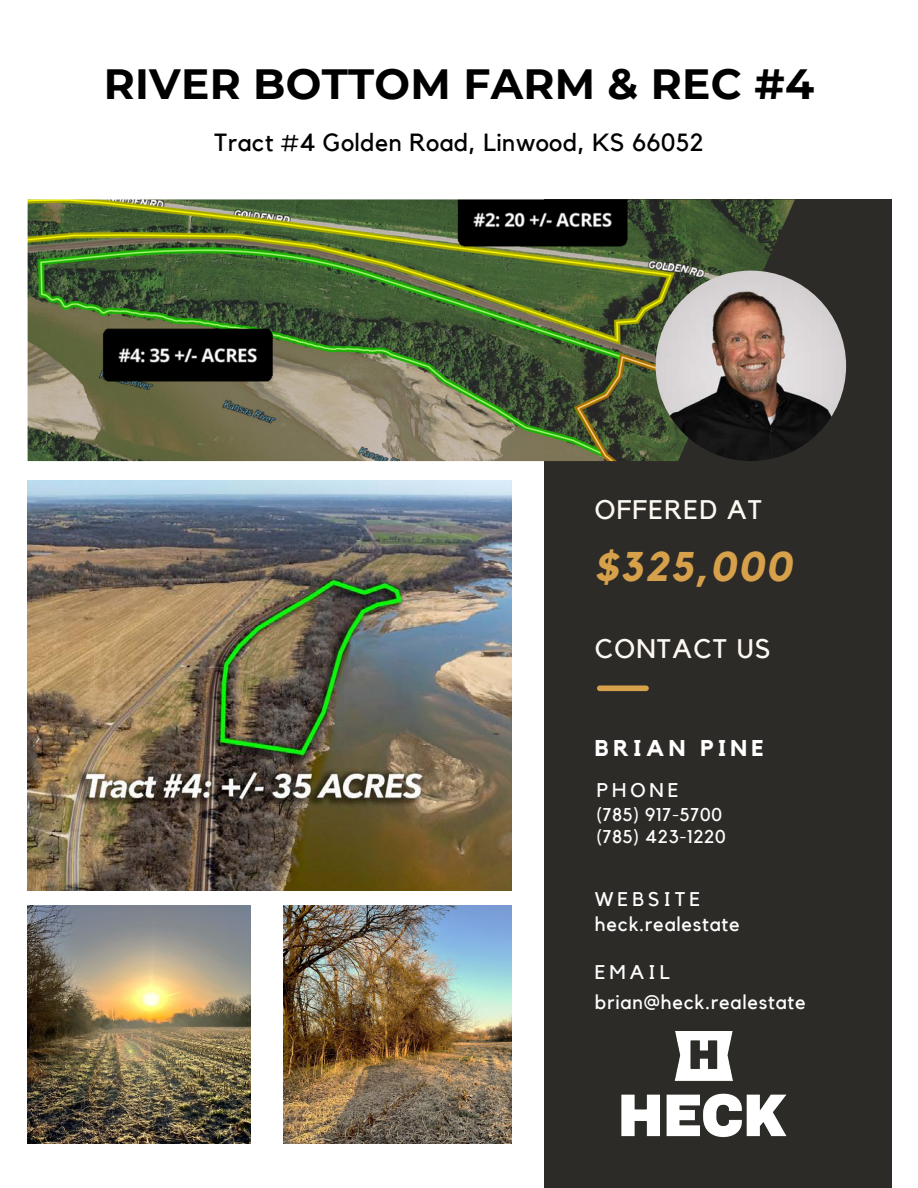
<style>
.page{position:relative;width:918px;height:1188px;background:#fff}
.page>*{position:absolute;margin:0;border:0;box-sizing:border-box;transform-origin:0 0}
.t1{font:700 42.3px "Montserrat";letter-spacing:.005em;color:#000}
.t2{font:italic 700 41.4px "Kollektif";letter-spacing:.05em;color:#d7a04b}
.t3{font:26.85px "Kollektif";letter-spacing:.05em;color:#fdf8f1}
.t4{font:24.75px "Kollektif";letter-spacing:.02em;color:#000}
.t5{font:700 22.8px "Kollektif";letter-spacing:.2em;color:#fff}
.t6{font:19.95px "Kollektif";letter-spacing:.04em;color:#fff}
.t7{font:19.8px "Kollektif";letter-spacing:.2em;color:#fff}
.t8{font:18.45px "Kollektif";letter-spacing:.04em;color:#fff}
</style>
<div class="page">
<div style="left:544px;top:199px;width:347px;height:989px;background:#2c2b27"></div>
<img style="left:28px;top:199px;width:767px;height:262px">
<img style="left:656px;top:271px;width:190px;height:190px;border-radius:50%">
<img style="left:28px;top:480px;width:483px;height:411px">
<div style="left:600px;top:685px;width:46px;height:6px;background:#d7a04b"></div>
<img style="left:28px;top:905px;width:222px;height:239px">
<img style="left:283px;top:905px;width:228px;height:239px">
<img style="left:621px;top:1031px;width:166px;height:106px">
<p class="t1" style="left:104px;top:58px;width:712px">RIVER BOTTOM FARM &amp; REC #4</p>
<p class="t4" style="left:215px;top:131px;width:490px">Tract #4 Golden Road, Linwood, KS 66052</p>
<p class="t3" style="left:595px;top:497px;width:169px">OFFERED AT</p>
<p class="t2" style="left:595px;top:547px;width:198px">$325,000</p>
<p class="t3" style="left:595px;top:636px;width:177px">CONTACT US</p>
<p class="t5" style="left:595px;top:737px;width:171px">BRIAN PINE</p>
<p class="t7" style="left:597px;top:781px;width:83px">PHONE</p>
<p class="t8" style="left:597px;top:806px;width:127px">(785) 917-5700</p>
<p class="t8" style="left:597px;top:829px;width:130px">(785) 423-1220</p>
<p class="t7" style="left:595px;top:890px;width:107px">WEBSITE</p>
<p class="t6" style="left:595px;top:915px;width:146px">heck.realestate</p>
<h1 class="t7" style="left:595px;top:963px;width:77px">EMAIL</h1>
<p class="t6" style="left:595px;top:992px;width:212px">brian@heck.realestate</p>
</div>
